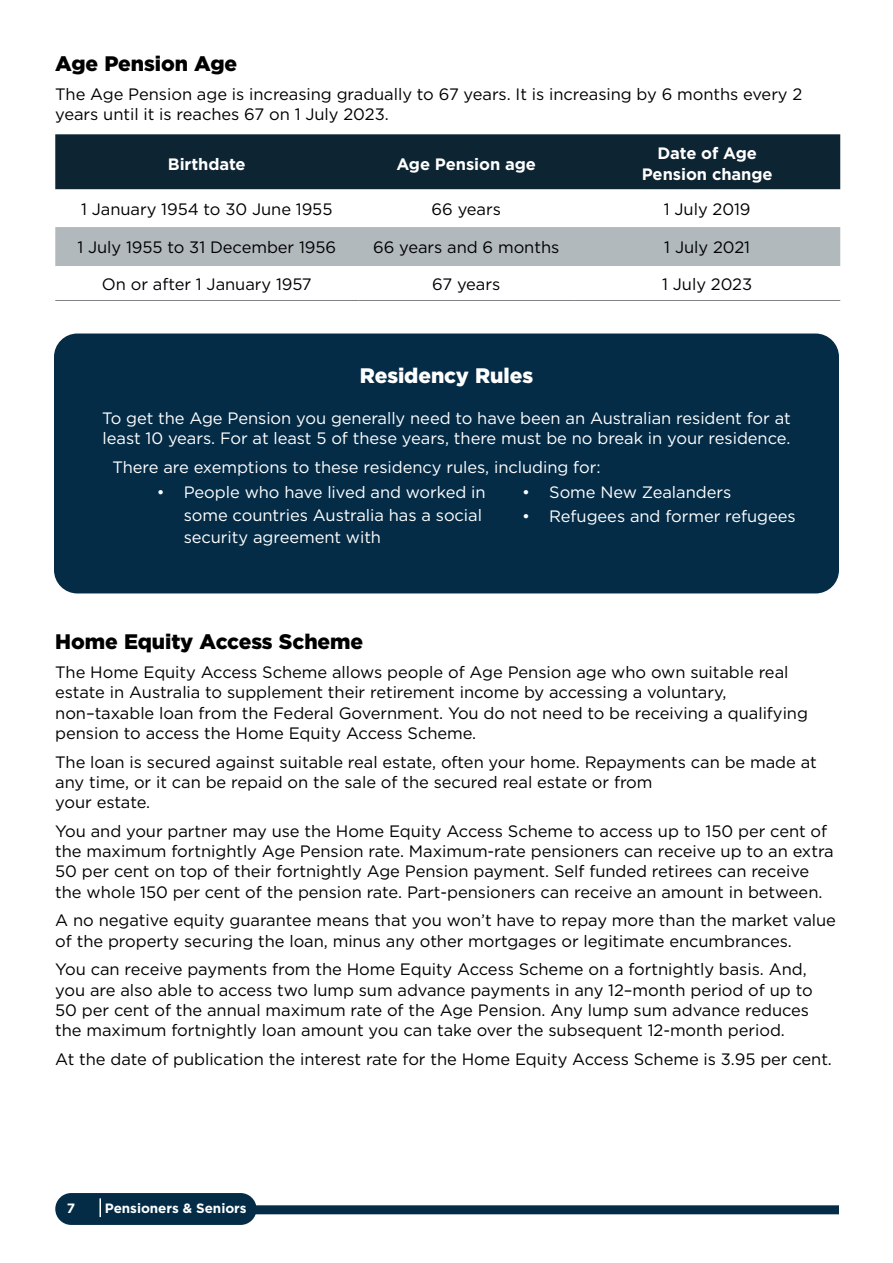
<style>
.page{position:relative;width:893px;height:1263px;background:#fff}
.page>*{position:absolute;margin:0;border:0;box-sizing:border-box;transform-origin:0 0}
.t1{font:900 21px "Gotham";letter-spacing:-.005em;color:#000}
.t2{font:900 21px "Gotham";letter-spacing:-.005em;color:#fff}
.t3{font:16.5px/20.2px "Gotham";letter-spacing:-.005em;color:#000}
.t4{font:16.5px/22.5px "Gotham";letter-spacing:-.005em;color:#fff}
.t5{font:700 16.5px/20.2px "Gotham";letter-spacing:-.005em;color:#fff;text-align:center}
.t6{font:700 13.5px "Gotham";letter-spacing:-.005em;color:#fff}
</style>
<div class="page">
<div style="left:54px;top:333px;width:785px;height:260px;background:#042c47;border-radius:23px"></div>
<div style="left:55px;top:134px;width:785px;height:55px;background:#0d2432"></div>
<div style="left:55px;top:227px;width:785px;height:39px;background:#b1b9bd"></div>
<hr style="left:55px;top:300px;width:303px;height:1px;background:#808285">
<hr style="left:358px;top:300px;width:216px;height:1px;background:#808285">
<hr style="left:574px;top:300px;width:266px;height:1px;background:#808285">
<div style="left:55px;top:1193px;width:202px;height:32px;background:#042c47;border-radius:16px"></div>
<div style="left:250px;top:1205px;width:589px;height:9px;background:#042c47"></div>
<svg style="left:99px;top:1198px;width:2px;height:19px"></svg>
<p class="t1" style="left:55px;top:49px;width:183px">Age Pension Age</p>
<p class="t3" style="left:55px;top:83px;width:749px">The Age Pension age is increasing gradually to 67 years. It is increasing by 6 months every 2 years until it is reaches 67 on 1 July 2023.</p>
<p class="t5" style="left:168px;top:154px;width:79px">Birthdate</p>
<p class="t5" style="left:396px;top:154px;width:141px">Age Pension age</p>
<p class="t5" style="left:642px;top:143px;width:132px">Date of Age<br>Pension change</p>
<p class="t3" style="left:81px;top:198px;width:253px">1 January 1954 to 30 June 1955</p>
<p class="t3" style="left:432px;top:198px;width:71px">66 years</p>
<p class="t3" style="left:664px;top:198px;width:88px">1 July 2019</p>
<p class="t3" style="left:77px;top:237px;width:260px">1 July 1955 to 31 December 1956</p>
<p class="t3" style="left:373px;top:237px;width:188px">66 years and 6 months</p>
<p class="t3" style="left:664px;top:237px;width:87px">1 July 2021</p>
<p class="t3" style="left:102px;top:274px;width:211px">On or after 1 January 1957</p>
<p class="t3" style="left:432px;top:274px;width:70px">67 years</p>
<p class="t3" style="left:662px;top:274px;width:92px">1 July 2023</p>
<p class="t2" style="left:360px;top:362px;width:175px">Residency Rules</p>
<p class="t4" style="left:102px;top:408px;width:690px;line-height:20.2px">To get the Age Pension you generally need to have been an Australian resident for at least 10 years. For at least 5 of these years, there must be no break in your residence.</p>
<p class="t4" style="left:112px;top:455px;width:490px">There are exemptions to these residency rules, including for:</p>
<p class="t4" style="left:184px;top:481px;width:303px;text-indent:-27px">• People who have lived and worked in some countries Australia has a social security agreement with</p>
<p class="t4" style="left:522px;top:481px;width:210px">• Some New Zealanders</p>
<p class="t4" style="left:522px;top:505px;width:275px">• Refugees and former refugees</p>
<p class="t1" style="left:55px;top:627px;width:309px">Home Equity Access Scheme</p>
<p class="t3" style="left:55px;top:662px;width:754px">The Home Equity Access Scheme allows people of Age Pension age who own suitable real estate in Australia to supplement their retirement income by accessing a voluntary, non–taxable loan from the Federal Government. You do not need to be receiving a qualifying pension to access the Home Equity Access Scheme.</p>
<p class="t3" style="left:55px;top:751px;width:763px">The loan is secured against suitable real estate, often your home. Repayments can be made at any time, or it can be repaid on the sale of the secured real estate or from<br>your estate.</p>
<p class="t3" style="left:55px;top:821px;width:780px">You and your partner may use the Home Equity Access Scheme to access up to 150 per cent of the maximum fortnightly Age Pension rate. Maximum-rate pensioners can receive up to an extra 50 per cent on top of their fortnightly Age Pension payment. Self funded retirees can receive the whole 150 per cent of the pension rate. Part-pensioners can receive an amount in between.</p>
<p class="t3" style="left:55px;top:910px;width:782px">A no negative equity guarantee means that you won’t have to repay more than the market value of the property securing the loan, minus any other mortgages or legitimate encumbrances.</p>
<p class="t3" style="left:55px;top:959px;width:759px">You can receive payments from the Home Equity Access Scheme on a fortnightly basis. And, you are also able to access two lump sum advance payments in any 12–month period of up to 50 per cent of the annual maximum rate of the Age Pension. Any lump sum advance reduces the maximum fortnightly loan amount you can take over the subsequent 12-month period.</p>
<p class="t3" style="left:55px;top:1049px;width:778px">At the date of publication the interest rate for the Home Equity Access Scheme is 3.95 per cent.</p>
<p class="t6" style="left:67px;top:1199px;width:10px">7</p>
<p class="t6" style="left:105px;top:1199px;width:143px">Pensioners &amp; Seniors</p>
</div>
